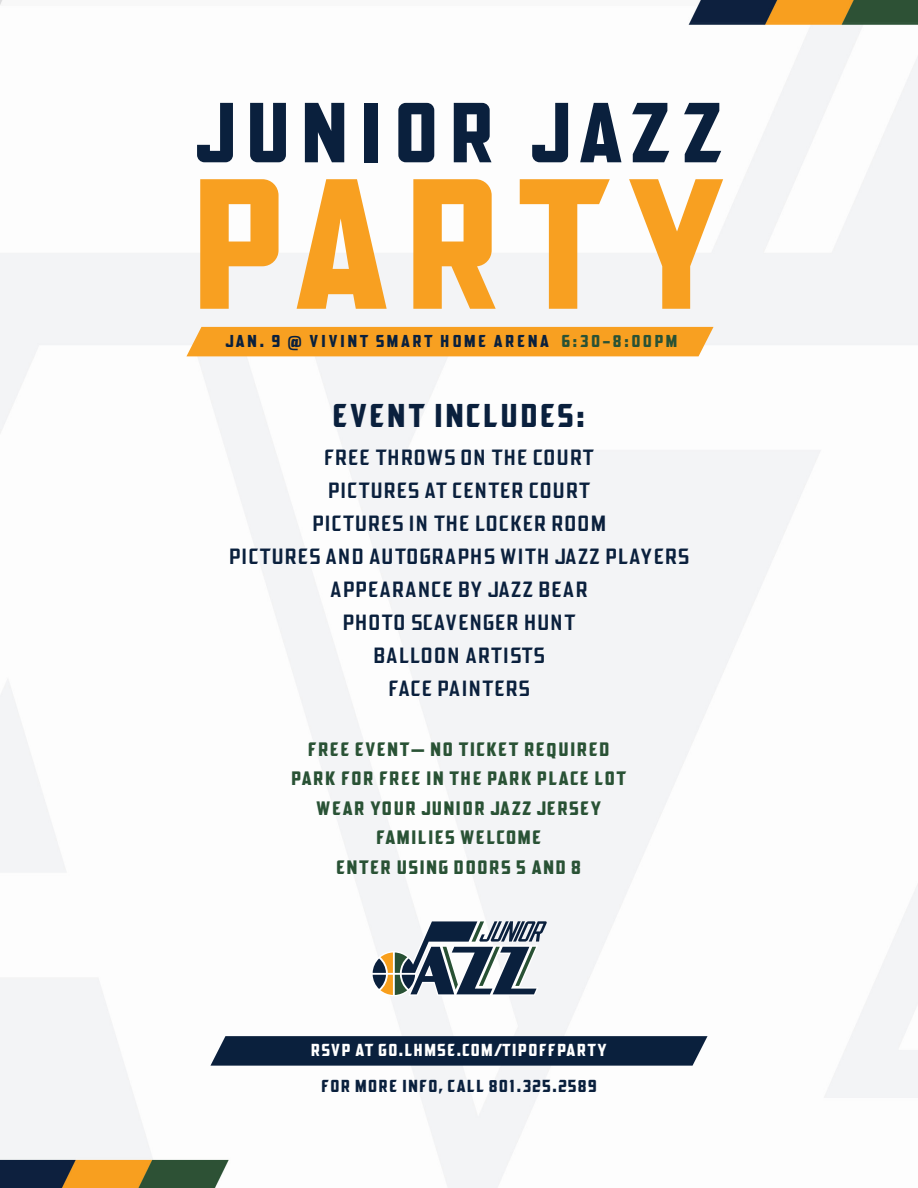
<style>
.page{position:relative;width:918px;height:1188px;background:#fff}
.page>*{position:absolute;margin:0;border:0;box-sizing:border-box;transform-origin:0 0}
.t1{font:900 175.5px "Jazz Comp";letter-spacing:.09em;color:#f8a021}
.t2{font:900 80.55px "Jazz Comp";letter-spacing:.15em;color:#0a203d}
.t3{font:900 31.2px "Jazz Comp";letter-spacing:.1em;color:#0a203d}
.t4{font:700 21px "Jazz Comp";letter-spacing:.1em;color:#0a203d}
.t5{font:900 18.45px "Jazz Comp";letter-spacing:.1em;color:#295235}
.t6{font:900 16.5px "Jazz Comp";letter-spacing:.1em;color:#fff}
.t7{font:900 16.5px "Jazz Comp";letter-spacing:.1em;color:#0a203d}
.t8{font:900 16.35px "Jazz Comp";letter-spacing:.18em;color:#0a203d}
.s1{font-family:"Stainless Comp"}
.s2{color:#295235}
</style>
<div class="page">
<img style="left:0;top:0;width:918px;height:1188px">
<svg style="left:371px;top:920px;width:176px;height:76px"></svg>
<div style="left:186px;top:327px;width:528px;height:29px;background:#f8a021"></div>
<svg style="left:210px;top:1036px;width:498px;height:30px"></svg>
<p class="t2" style="left:196px;top:95px;width:527px">JUNIOR JAZZ</p>
<p class="t1" style="left:193px;top:163px;width:534px">PARTY</p>
<p class="t8" style="left:226px;top:334px;width:453px">JAN. 9 <span class="s1">@</span> VIVINT SMART HOME ARENA <span class="s2">6:30–8:00PM</span></p>
<p class="t3" style="left:333px;top:401px;width:254px">EVENT INCLUDES:</p>
<p class="t4" style="left:324px;top:445px;width:270px">FREE THROWS ON THE COURT</p>
<p class="t4" style="left:328px;top:478px;width:262px">PICTURES AT CENTER COURT</p>
<p class="t4" style="left:313px;top:511px;width:293px">PICTURES IN THE LOCKER ROOM</p>
<p class="t4" style="left:229px;top:544px;width:460px">PICTURES AND AUTOGRAPHS WITH JAZZ PLAYERS</p>
<p class="t4" style="left:331px;top:577px;width:258px">APPEARANCE BY JAZZ BEAR</p>
<p class="t4" style="left:343px;top:610px;width:233px">PHOTO SCAVENGER HUNT</p>
<p class="t4" style="left:374px;top:643px;width:171px">BALLOON ARTISTS</p>
<p class="t4" style="left:389px;top:676px;width:141px">FACE PAINTERS</p>
<p class="t5" style="left:308px;top:740px;width:303px">FREE EVENT— NO TICKET REQUIRED</p>
<p class="t5" style="left:292px;top:770px;width:336px">PARK FOR FREE IN THE PARK PLACE LOT</p>
<p class="t5" style="left:317px;top:799px;width:286px">WEAR YOUR JUNIOR JAZZ JERSEY</p>
<p class="t5" style="left:377px;top:829px;width:166px">FAMILIES WELCOME</p>
<p class="t5" style="left:337px;top:858px;width:246px">ENTER USING DOORS 5 AND 8</p>
<p class="t6" style="left:311px;top:1042px;width:297px">RSVP AT GO.LHMSE.COM/TIPOFFPARTY</p>
<p class="t7" style="left:321px;top:1078px;width:277px">FOR MORE INFO, CALL 801.325.2589</p>
</div>
